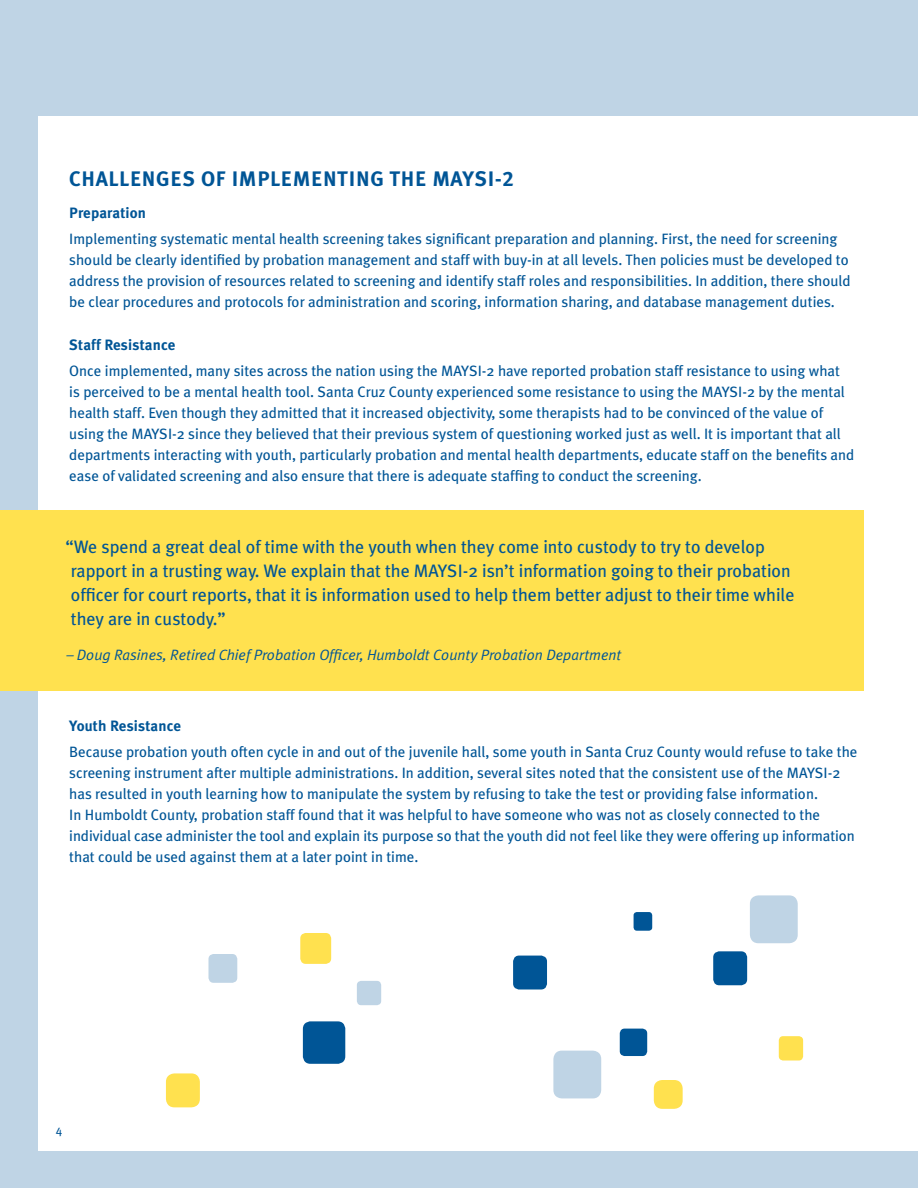
<style>
.page{position:relative;width:918px;height:1188px;background:#bfd4e5}
.page>*{position:absolute;margin:0;border:0;box-sizing:border-box;transform-origin:0 0}
.t1{font:21px "Meta Plus Bold Caps";letter-spacing:.03em;color:#005596}
.t2{font:18px/24px "Meta Plus";color:#005596}
.t3{font:15px/21px "Meta Plus";color:#005596}
.t4{font:italic 15px "Meta Plus Normal";color:#005596}
.t5{font:700 15px "Meta Plus";letter-spacing:.01em;color:#005596}
.t6{font:12px "Meta Plus";color:#005596}
</style>
<div class="page">
<div style="left:38px;top:116px;width:880px;height:1034px;background:#fff"></div>
<div style="left:0;top:510px;width:864px;height:180px;background:#ffe14f"></div>
<div style="left:303px;top:1021px;width:42px;height:43px;background:#005596;border-radius:8px"></div>
<div style="left:357px;top:981px;width:24px;height:24px;background:#bfd4e5;border-radius:4px"></div>
<div style="left:208px;top:954px;width:29px;height:29px;background:#bfd4e5;border-radius:5px"></div>
<div style="left:166px;top:1073px;width:34px;height:34px;background:#ffe14f;border-radius:8px"></div>
<div style="left:654px;top:1080px;width:29px;height:29px;background:#ffe14f;border-radius:8px"></div>
<div style="left:713px;top:951px;width:34px;height:34px;background:#005596;border-radius:6px"></div>
<div style="left:300px;top:933px;width:31px;height:31px;background:#ffe14f;border-radius:5px"></div>
<div style="left:750px;top:895px;width:48px;height:48px;background:#bfd4e5;border-radius:8px"></div>
<div style="left:634px;top:912px;width:18px;height:19px;background:#005596;border-radius:3px"></div>
<div style="left:779px;top:1036px;width:24px;height:24px;background:#ffe14f;border-radius:4px"></div>
<div style="left:620px;top:1029px;width:27px;height:27px;background:#005596;border-radius:5px"></div>
<div style="left:513px;top:956px;width:34px;height:34px;background:#005596;border-radius:6px"></div>
<div style="left:553px;top:1051px;width:48px;height:47px;background:#bfd4e5;border-radius:8px"></div>
<h1 class="t1" style="left:69px;top:166px;width:176px">CHALLENGES OF IMP</h1>
<h1 class="t1" style="left:270px;top:166px;width:245px">LEMENTING TH E MAYSI-2</h1>
<p class="t5" style="left:69px;top:204px;width:78px">Preparation</p>
<p class="t3" style="left:69px;top:228px;width:783px">Implementing systematic mental health screening takes significant preparation and planning. First, the need for screening should be clearly identified by probation management and staff with buy-in at all levels. Then policies must be developed to address the provision of resources related to screening and identify staff roles and responsibilities. In addition, there should be clear procedures and protocols for administration and scoring, information sharing, and database management duties.</p>
<p class="t5" style="left:69px;top:336px;width:108px">Staff Resistance</p>
<p class="t3" style="left:69px;top:360px;width:787px">Once implemented, many sites across the nation using the MAYSI-2 have reported probation staff resistance to using what is perceived to be a mental health tool. Santa Cruz County experienced some resistance to using the MAYSI-2 by the mental health staff. Even though they admitted that it increased objectivity, some therapists had to be convinced of the value of using the MAYSI-2 since they believed that their previous system of questioning worked just as well. It is important that all departments interacting with youth, particularly probation and mental health departments, educate staff on the benefits and ease of validated screening and also ensure that there is adequate staffing to conduct the screening.</p>
<p class="t2" style="left:65px;top:534px;width:731px">“We spend a great deal of time with the youth when they come into custody to try to develop rapport in a trusting way. We explain that the MAYSI-2 isn’t information going to their probation officer for court reports, that it is information used to help them better adjust to their time while they are in custody.”</p>
<p class="t4" style="left:66px;top:646px;width:557px">– Doug Rasines, Retired Chief Probation Officer, Humboldt County Probation Department</p>
<p class="t5" style="left:69px;top:717px;width:113px">Youth Resistance</p>
<p class="t3" style="left:69px;top:741px;width:790px">Because probation youth often cycle in and out of the juvenile hall, some youth in Santa Cruz County would refuse to take the screening instrument after multiple administrations. In addition, several sites noted that the consistent use of the MAYSI-2 has resulted in youth learning how to manipulate the system by refusing to take the test or providing false information.<br>In Humboldt County, probation staff found that it was helpful to have someone who was not as closely connected to the individual case administer the tool and explain its purpose so that the youth did not feel like they were offering up information that could be used against them at a later point in time.</p>
<p class="t6" style="left:56px;top:1123px;width:8px">4</p>
</div>
